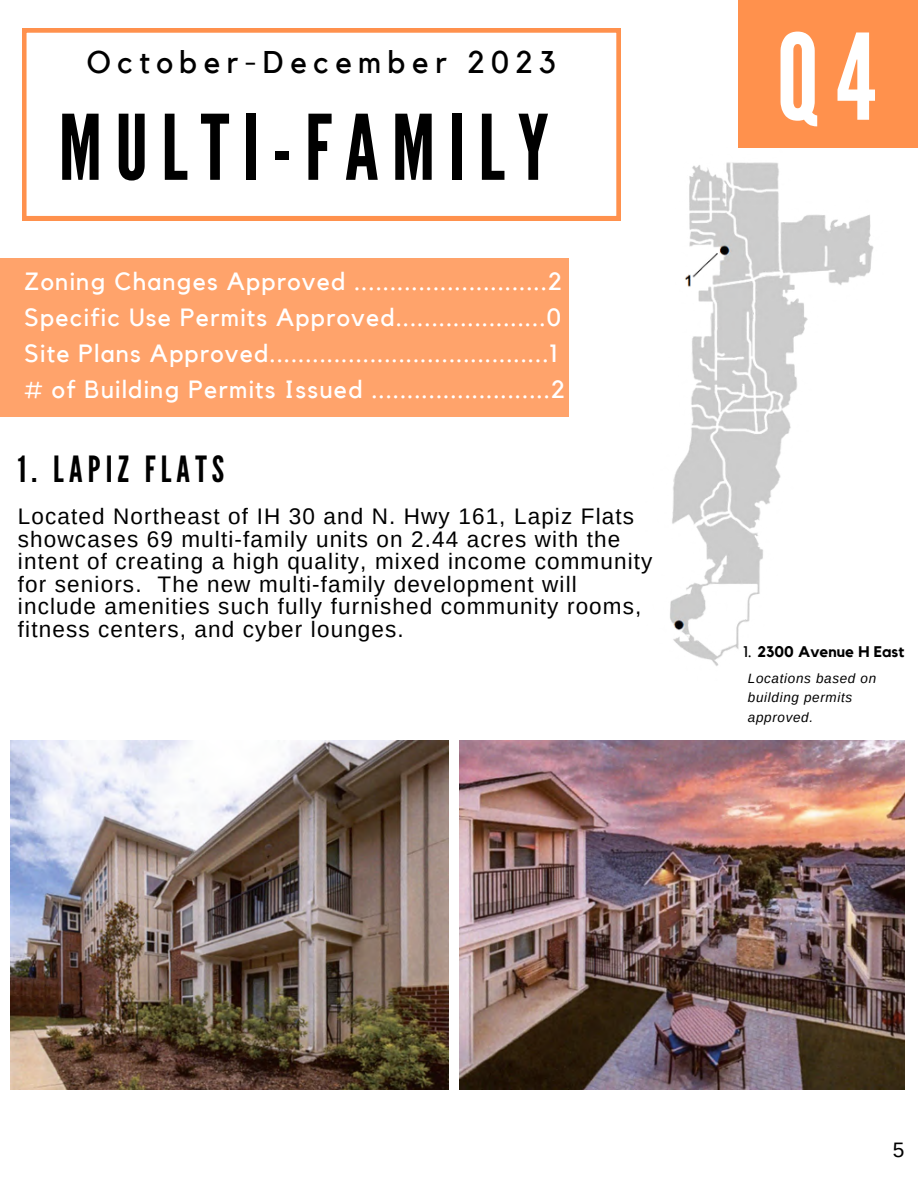
<style>
.page{position:relative;width:918px;height:1188px;background:#fff}
.page>*{position:absolute;margin:0;border:0;box-sizing:border-box;transform-origin:0 0}
.t1{font:118.65px "League Gothic";color:#fff}
.t2{font:90px "League Gothic";letter-spacing:.145em;color:#000}
.t3{font:36px "League Gothic";letter-spacing:.145em;color:#000}
.t4{font:31.35px "Kollektif";letter-spacing:.2em;color:#000}
.t5{font:24.9px/36px "Kollektif";letter-spacing:.05em;color:#fff}
.t6{font:22.5px/22.5px "Arimo";letter-spacing:.05em;color:#000}
.t7{font:21px "Arimo";color:#000}
.t8{font:700 15.3px "Kollektif";color:#000}
.t9{font:italic 13.5px "Arimo";letter-spacing:.05em;color:#000}
.s1{font-weight:400}
</style>
<div class="page">
<svg style="left:22px;top:28px;width:599px;height:192px"></svg>
<div style="left:738px;top:0;width:180px;height:148px;background:#ff914d"></div>
<div style="left:0;top:258px;width:569px;height:159px;background:#ffa36b"></div>
<img style="left:604px;top:148px;width:270px;height:518px">
<img style="left:10px;top:741px;width:439px;height:349px">
<img style="left:459px;top:741px;width:445px;height:348px">
<h5 class="t4" style="left:87px;top:48px;width:470px">October-December 2023</h5>
<p class="t2" style="left:59px;top:96px;width:492px">MULTI-FAMILY</p>
<h1 class="t5" style="left:25px;top:264px;width:542px">Zoning Changes Approved ...........................2<br>Specific Use Permits Approved.....................0<br>Site Plans Approved.......................................1 # of Building Permits Issued .........................2</h1>
<p class="t3" style="left:18px;top:449px;width:208px">1. LAPIZ FLATS</p>
<p class="t6" style="left:18px;top:505px;width:636px">Located Northeast of IH 30 and N. Hwy 161, Lapiz Flats showcases 69 multi-family units on 2.44 acres with the intent of creating a high quality, mixed income community for seniors. The new multi-family development will include amenities such fully furnished community rooms, fitness centers, and cyber lounges.</p>
<h3 class="t1" style="left:777px;top:9px;width:101px">Q4</h3>
<p class="t8" style="left:743px;top:645px;width:162px"><span class="s1">1.</span> 2300 Avenue H East</p>
<p class="t9" style="left:748px;top:671px;width:130px">Locations based on</p>
<p class="t9" style="left:748px;top:690px;width:106px">building permits</p>
<p class="t9" style="left:748px;top:709px;width:67px">approved.</p>
<h5 class="t7" style="left:893px;top:1138px;width:13px">5</h5>
</div>
